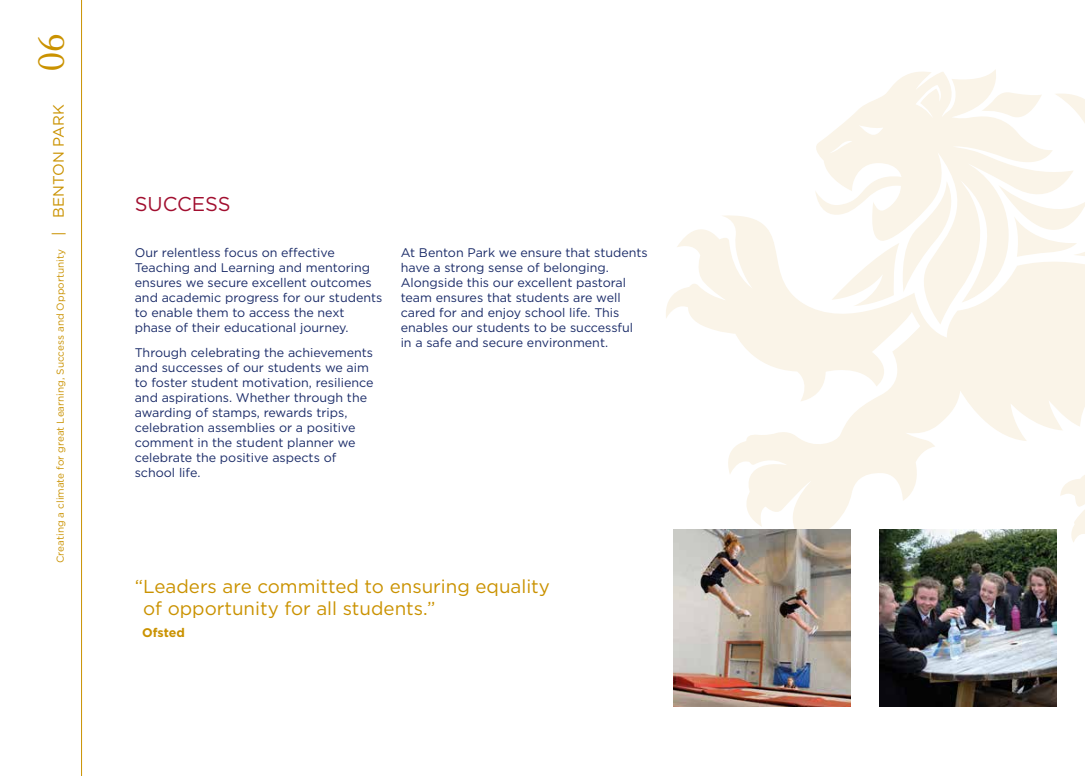
<style>
.page{position:relative;width:1085px;height:776px;background:#fff}
.page>*{position:absolute;margin:0;border:0;box-sizing:border-box;transform-origin:0 0}
.t1{font:37.5px "Adobe Caslon Pro";color:#ca9200}
.t2{font:20px "Gotham HTF";color:#a10e2f}
.t3{font:18.75px/22.5px "Gotham HTF";color:#ca9200}
.t4{font:12.5px/15px "Gotham HTF";color:#1a2b68}
.t5{font:700 12.5px "Gotham HTF";color:#ca9200}
.t6{font:10px "Gotham HTF";color:#ca9200}
.s1{font-size:15px}
</style>
<div class="page">
<svg style="left:666px;top:69px;width:418px;height:496px"></svg>
<hr style="left:81px;top:0;width:1px;height:776px;background:#ca9200">
<img style="left:879px;top:530px;width:177px;height:177px">
<img style="left:673px;top:530px;width:177px;height:177px">
<h1 class="t1" style="left:29px;top:71px;width:39px;rotate:-90deg">06</h1>
<p class="t6" style="left:55px;top:563px;width:460px;rotate:-90deg">Creating a climate for great Learning, Success and Opportunity <span class="s1">| BENTON PARK</span></p>
<h2 class="t2" style="left:135px;top:193px;width:97px">SUCCESS</h2>
<p class="t4" style="left:135px;top:245px;width:249px">Our relentless focus on effective Teaching and Learning and mentoring ensures we secure excellent outcomes and academic progress for our students to enable them to access the next phase of their educational journey.</p>
<p class="t4" style="left:135px;top:345px;width:240px">Through celebrating the achievements and successes of our students we aim to foster student motivation, resilience and aspirations. Whether through the awarding of stamps, rewards trips, celebration assemblies or a positive comment in the student planner we celebrate the positive aspects of school life.</p>
<p class="t4" style="left:400px;top:245px;width:249px">At Benton Park we ensure that students have a strong sense of belonging.<br>Alongside this our excellent pastoral team ensures that students are well cared for and enjoy school life. This enables our students to be successful<br>in a safe and secure environment.</p>
<h3 class="t3" style="left:143px;top:575px;width:408px;text-indent:-8px">“Leaders are committed to ensuring equality of opportunity for all students.”</h3>
<p class="t5" style="left:142px;top:626px;width:44px">Ofsted</p>
</div>
